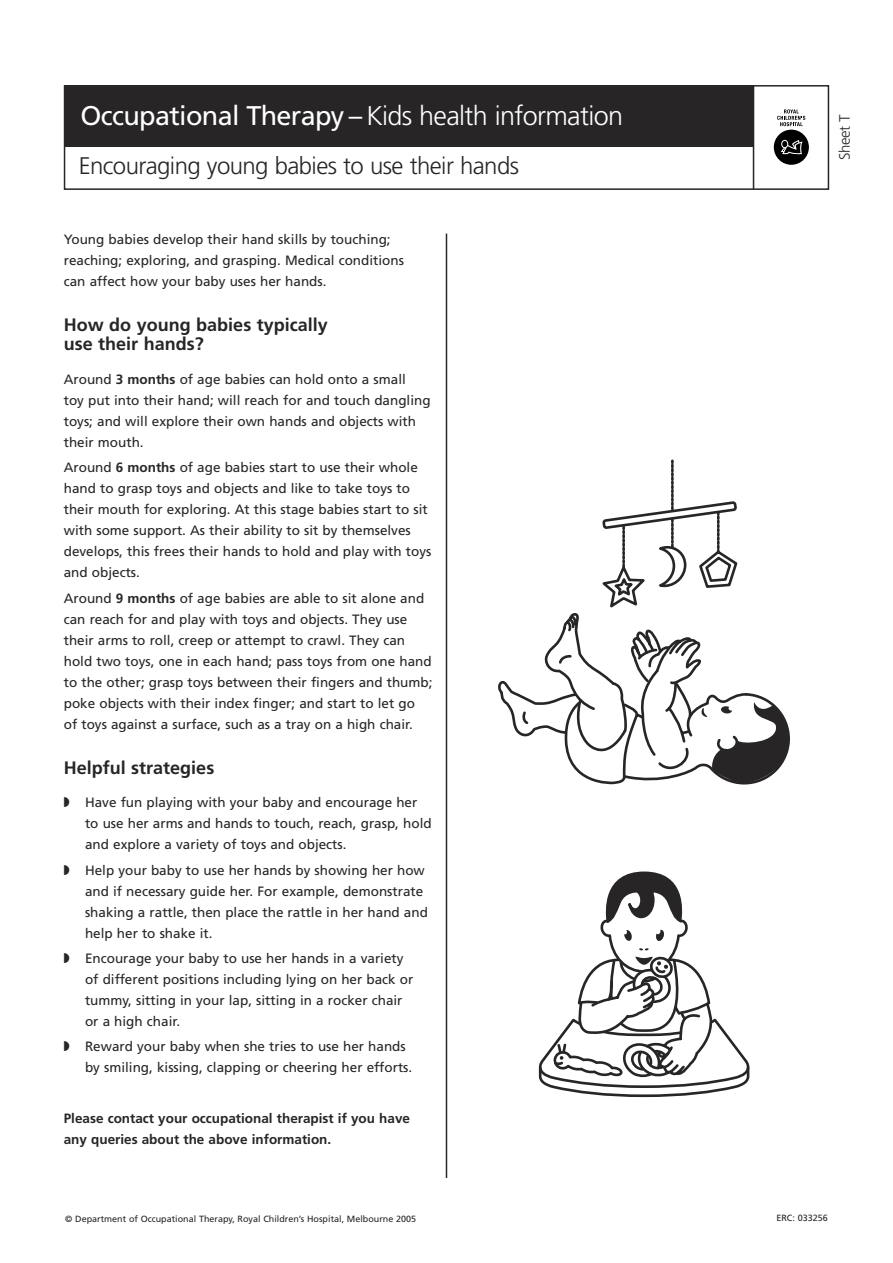
<style>
.page{position:relative;width:893px;height:1263px;background:#fff}
.page>*{position:absolute;margin:0;border:0;box-sizing:border-box;transform-origin:0 0}
.MAIN_HEADING{font:300 27px "Frutiger";letter-spacing:-.025em;color:#fff}
.MAIN_HEADING-2{font:300 24px "Frutiger";letter-spacing:-.025em;color:#272525}
.HEADINGS{font:700 18px/19.5px "Frutiger";color:#272525}
.t1{font:300 15px "Frutiger";letter-spacing:-.025em;color:#272525}
.TEXT{font:13.5px/21px "Frutiger";color:#272525}
.INDENT_TEXT{font:13.5px/21px "Frutiger";color:#272525}
.BOLD_TEXT{font:700 13.5px/21px "Frutiger";color:#272525}
.t2{font:9px "Frutiger";color:#272525}
.s1{font-weight:400}
.s2{font-weight:700}
.s3{font-family:"Monotype Sorts"}
</style>
<div class="page">
<hr style="left:446px;top:234px;width:1px;height:944px;background:#272525">
<svg style="left:773px;top:109px;width:36px;height:56px"></svg>
<div style="left:64px;top:85px;width:765px;height:105px;border:2px solid #272525"></div>
<div style="left:64px;top:85px;width:689px;height:62px;background:#272525"></div>
<hr style="left:753px;top:85px;width:1px;height:104px;background:#272525">
<svg style="left:498px;top:459px;width:292px;height:326px"></svg>
<svg style="left:538px;top:871px;width:212px;height:227px"></svg>
<p class="MAIN_HEADING" style="left:80px;top:101px;width:544px"><span class="s1">Occupational Therapy –</span> Kids health information</p>
<p class="MAIN_HEADING-2" style="left:79px;top:152px;width:442px">Encouraging young babies to use their hands</p>
<p class="TEXT" style="left:64px;top:229px;width:342px">Young babies develop their hand skills by touching; reaching; exploring, and grasping. Medical conditions can affect how your baby uses her hands.</p>
<p class="HEADINGS" style="left:64px;top:315px;width:266px">How do young babies typically use their hands?</p>
<p class="TEXT" style="left:64px;top:369px;width:368px">Around <span class="s2">3 months</span> of age babies can hold onto a small<br>toy put into their hand; will reach for and touch dangling toys; and will explore their own hands and objects with their mouth.</p>
<p class="TEXT" style="left:64px;top:457px;width:369px">Around <span class="s2">6 months</span> of age babies start to use their whole hand to grasp toys and objects and like to take toys to their mouth for exploring. At this stage babies start to sit with some support. As their ability to sit by themselves develops, this frees their hands to hold and play with toys and objects.</p>
<p class="TEXT" style="left:64px;top:587px;width:370px">Around <span class="s2">9 months</span> of age babies are able to sit alone and can reach for and play with toys and objects. They use their arms to roll, creep or attempt to crawl. They can hold two toys, one in each hand; pass toys from one hand to the other; grasp toys between their fingers and thumb; poke objects with their index finger; and start to let go<br>of toys against a surface, such as a tray on a high chair.</p>
<p class="HEADINGS" style="left:64px;top:758px;width:152px">Helpful strategies</p>
<p class="INDENT_TEXT" style="left:85px;top:792px;width:348px;text-indent:-21px"><span class="s3">W</span> Have fun playing with your baby and encourage her to use her arms and hands to touch, reach, grasp, hold and explore a variety of toys and objects.</p>
<p class="INDENT_TEXT" style="left:85px;top:859px;width:344px;text-indent:-21px"><span class="s3">W</span> Help your baby to use her hands by showing her how and if necessary guide her. For example, demonstrate shaking a rattle, then place the rattle in her hand and help her to shake it.</p>
<p class="INDENT_TEXT" style="left:85px;top:948px;width:330px;text-indent:-21px"><span class="s3">W</span> Encourage your baby to use her hands in a variety of different positions including lying on her back or tummy, sitting in your lap, sitting in a rocker chair or a high chair.</p>
<p class="INDENT_TEXT" style="left:85px;top:1036px;width:329px;text-indent:-21px"><span class="s3">W</span> Reward your baby when she tries to use her hands by smiling, kissing, clapping or cheering her efforts.</p>
<p class="BOLD_TEXT" style="left:64px;top:1107px;width:348px">Please contact your occupational therapist if you have any queries about the above information.</p>
<p class="t1" style="left:836px;top:160px;width:47px;rotate:-90deg">Sheet T</p>
<p class="t2" style="left:65px;top:1214px;width:352px">© Department of Occupational Therapy, Royal Children’s Hospital, Melbourne 2005</p>
<p class="t2" style="left:776px;top:1213px;width:53px">ERC: 033256</p>
</div>
